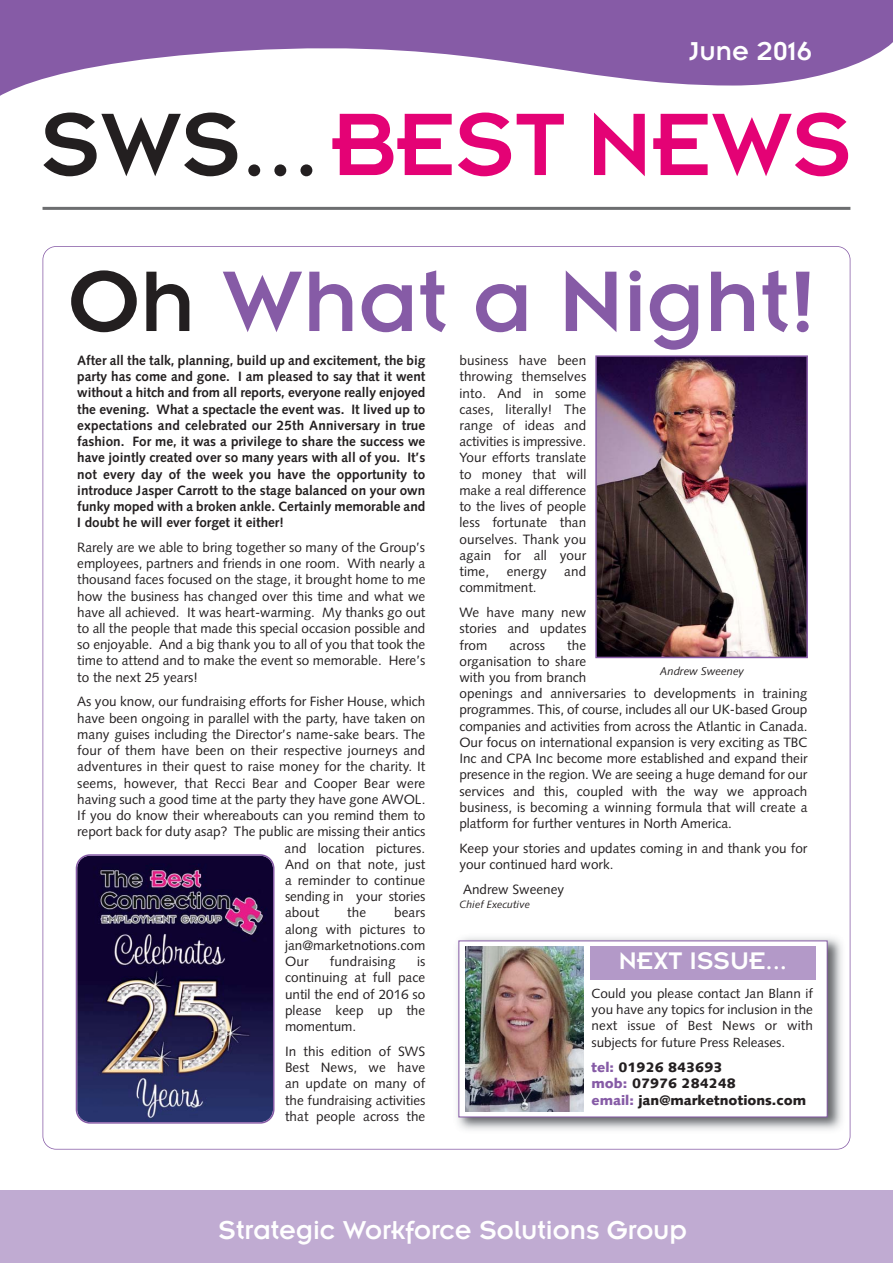
<style>
.page{position:relative;width:893px;height:1263px;background:#fff}
.page>*{position:absolute;margin:0;border:0;box-sizing:border-box;transform-origin:0 0}
.t1{font:97.5px "Insignia";color:#e40275}
.t2{font:94.5px "Insignia";color:#865ba6}
.t3{font:28.5px "Insignia";color:#fff}
.t4{font:26.4px "Insignia";color:#fff}
.t5{font:900 13.65px/16.5px "Syntax";color:#231f20}
.t6{font:13.5px/16.2px "Syntax";color:#231f20;text-align:justify}
.t7{font:700 13.5px/16.2px "Syntax";color:#231f20;text-align:justify}
.t8{font:13.2px/16.4px "Syntax";color:#231f20;text-align:justify}
.t9{font:italic 11.25px "Syntax";color:#231f20}
.t10{font:italic 10.5px "Syntax";color:#231f20}
.s1{color:#231f20}
.s2{color:#865ba6}
</style>
<div class="page">
<div style="left:0;top:1191px;width:893px;height:72px;background:#c0abd2"></div>
<img style="left:457px;top:937px;width:385px;height:193px">
<div style="left:459px;top:941px;width:368px;height:175px;background:#fff"></div>
<div style="left:458px;top:940px;width:369px;height:177px;border:1px solid #865ba6"></div>
<img style="left:465px;top:946px;width:119px;height:165px">
<div style="left:590px;top:946px;width:226px;height:34px;background:#b399c8"></div>
<img style="left:598px;top:358px;width:207px;height:297px">
<div style="left:595px;top:355px;width:213px;height:303px;border:2px solid #865ba6"></div>
<hr style="left:43px;top:207px;width:807px;height:3px;background:#6d6e70">
<svg style="left:0;top:5px;width:893px;height:91px;fill:#865ba6"></svg>
<div style="left:0;top:0;width:893px;height:5px;background:#865ba6"></div>
<img style="left:76px;top:854px;width:198px;height:270px">
<h3 class="t3" style="left:690px;top:43px;width:124px">June 2016</h3>
<h1 class="t1" style="left:41px;top:114px;width:813px"><span class="s1">SWS...</span>BEST NEWS</h1>
<h2 class="t2" style="left:68px;top:272px;width:750px"><span class="s1">Oh</span> What a Night!</h2>
<p class="t7" style="left:77px;top:354px;width:350px">After all the talk, planning, build up and excitement, the big party has come and gone. I am pleased to say that it went without a hitch and from all reports, everyone really enjoyed the evening. What a spectacle the event was. It lived up to expectations and celebrated our 25th Anniversary in true fashion. For me, it was a privilege to share the success we have jointly created over so many years with all of you. It’s not every day of the week you have the opportunity to introduce Jasper Carrott to the stage balanced on your own funky moped with a broken ankle. Certainly memorable and I doubt he will ever forget it either!</p>
<p class="t6" style="left:77px;top:540px;width:350px">Rarely are we able to bring together so many of the Group’s employees, partners and friends in one room. With nearly a thousand faces focused on the stage, it brought home to me how the business has changed over this time and what we have all achieved. It was heart-warming. My thanks go out to all the people that made this special occasion possible and so enjoyable. And a big thank you to all of you that took the time to attend and to make the event so memorable. Here’s to the next 25 years!</p>
<p class="t6" style="left:77px;top:695px;width:350px">As you know, our fundraising efforts for Fisher House, which</p>
<p class="t6" style="left:77px;top:711px;width:350px">have been ongoing in parallel with the party, have taken on</p>
<p class="t6" style="left:77px;top:727px;width:349px">many guises including the Director’s name-sake bears. The</p>
<p class="t6" style="left:77px;top:744px;width:350px">four of them have been on their respective journeys and</p>
<p class="t6" style="left:77px;top:760px;width:350px">adventures in their quest to raise money for the charity. It</p>
<p class="t6" style="left:77px;top:776px;width:350px">seems, however, that Recci Bear and Cooper Bear were</p>
<p class="t6" style="left:77px;top:792px;width:350px">having such a good time at the party they have gone AWOL.</p>
<p class="t6" style="left:77px;top:808px;width:350px">If you do know their whereabouts can you remind them to</p>
<p class="t6" style="left:77px;top:825px;width:350px">report back for duty asap? The public are missing their antics</p>
<p class="t6" style="left:285px;top:841px;width:142px">and location pictures.</p>
<p class="t6" style="left:285px;top:857px;width:142px">And on that note, just</p>
<p class="t6" style="left:285px;top:873px;width:142px">a reminder to continue</p>
<p class="t6" style="left:285px;top:890px;width:142px">sending in your stories</p>
<p class="t6" style="left:285px;top:906px;width:36px">about</p>
<p class="t6" style="left:347px;top:906px;width:21px">the</p>
<p class="t6" style="left:285px;top:906px;width:142px;text-indent:109px">bears along with pictures to jan@marketnotions.com Our</p>
<p class="t6" style="left:330px;top:955px;width:67px">fundraising</p>
<p class="t6" style="left:285px;top:955px;width:142px;text-indent:132px">is continuing at full pace until the end of 2016 so please keep up the momentum.</p>
<p class="t6" style="left:285px;top:1044px;width:142px">In this edition of SWS Best News, we have an update on many of the fundraising activities that people across the</p>
<p class="t6" style="left:459px;top:354px;width:128px">business have been throwing themselves into. And in some cases, literally! The range of ideas and activities is impressive.<br>Your efforts translate to money that will make a real difference to the lives of people less fortunate than ourselves. Thank you again for all your time,</p>
<p class="t6" style="left:507px;top:565px;width:42px">energy</p>
<p class="t6" style="left:564px;top:565px;width:24px">and</p>
<p class="t6" style="left:459px;top:577px;width:128px;line-height:24.8px">commitment.<br>We have many new</p>
<p class="t6" style="left:459px;top:622px;width:128px">stories and updates from</p>
<p class="t6" style="left:459px;top:638px;width:350px;text-align:left;text-indent:108px">the<br>organisation to share<br>with you from branch<br>openings and anniversaries to developments in training programmes. This, of course, includes all our UK-based Group companies and activities from across the Atlantic in Canada.<br>Our focus on international expansion is very exciting as TBC Inc and CPA Inc become more established and expand their presence in the region. We are seeing a huge demand for our services and this, coupled with the way we approach business, is becoming a winning formula that will create a platform for further ventures in North America.</p>
<p class="t6" style="left:459px;top:841px;width:350px">Keep your stories and updates coming in and thank you for your continued hard work.</p>
<p class="t6" style="left:463px;top:882px;width:103px">Andrew Sweeney</p>
<p class="t10" style="left:459px;top:900px;width:72px">Chief Executive</p>
<p class="t6" style="left:509px;top:638px;width:37px">across</p>
<p class="t9" style="left:660px;top:667px;width:86px">Andrew Sweeney</p>
<h3 class="t4" style="left:619px;top:953px;width:170px">NEXT ISSUE...</h3>
<p class="t8" style="left:591px;top:986px;width:223px">Could you please contact Jan Blann if you have any topics for inclusion in the next issue of Best News or with subjects for future Press Releases.</p>
<p class="t5" style="left:591px;top:1060px;width:216px"><span class="s2">tel:</span> 01926 843693<br><span class="s2">mob:</span> 07976 284248<br><span class="s2">email:</span> jan@marketnotions.com</p>
<h3 class="t3" style="left:219px;top:1221px;width:470px">Strategic Workforce Solutions Group</h3>
</div>
